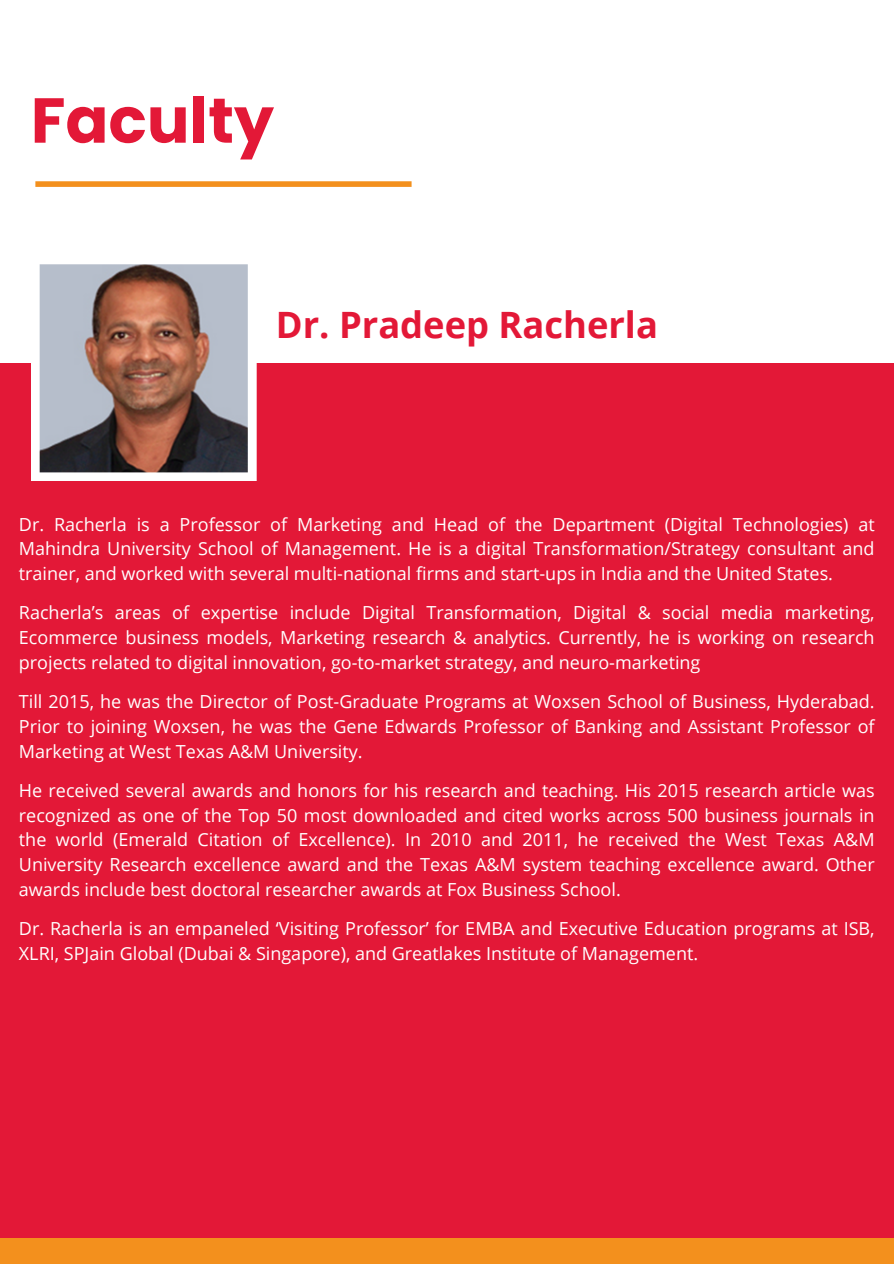
<style>
.page{position:relative;width:894px;height:1264px;background:#fff}
.page>*{position:absolute;margin:0;border:0;box-sizing:border-box;transform-origin:0 0}
.t1{font:700 63.3px "Poppins";color:#e31837}
.t2{font:700 36.3px "Open Sans";color:#e31837}
.t3{font:18px/24.8px "Open Sans";color:#fff;text-align:justify}
</style>
<div class="page">
<div style="left:0;top:1237px;width:893px;height:26px;background:#f3901d"></div>
<div style="left:0;top:364px;width:893px;height:873px;background:#e31837"></div>
<svg style="left:31px;top:264px;width:225px;height:217px;background:#9d8987"></svg>
<div style="left:35px;top:181px;width:376px;height:6px;background:#f3901d"></div>
<h1 class="t1" style="left:31px;top:76px;width:245px">Faculty</h1>
<h2 class="t2" style="left:276px;top:300px;width:383px">Dr. Pradeep Racherla</h2>
<p class="t3" style="left:19px;top:511px;width:857px">Dr. Racherla is a Professor of Marketing and Head of the Department (Digital Technologies) at Mahindra University School of Management. He is a digital Transformation/Strategy consultant and trainer, and worked with several multi-national firms and start-ups in India and the United States.</p>
<p class="t3" style="left:19px;top:600px;width:857px">Racherla’s areas of expertise include Digital Transformation, Digital &amp; social media marketing, Ecommerce business models, Marketing research &amp; analytics. Currently, he is working on research projects related to digital innovation, go-to-market strategy, and neuro-marketing</p>
<p class="t3" style="left:19px;top:688px;width:857px">Till 2015, he was the Director of Post-Graduate Programs at Woxsen School of Business, Hyderabad.<br>Prior to joining Woxsen, he was the Gene Edwards Professor of Banking and Assistant Professor of Marketing at West Texas A&amp;M University.</p>
<p class="t3" style="left:19px;top:777px;width:857px">He received several awards and honors for his research and teaching. His 2015 research article was recognized as one of the Top 50 most downloaded and cited works across 500 business journals in the world (Emerald Citation of Excellence). In 2010 and 2011, he received the West Texas A&amp;M University Research excellence award and the Texas A&amp;M system teaching excellence award. Other awards include best doctoral researcher awards at Fox Business School.</p>
<p class="t3" style="left:19px;top:915px;width:857px">Dr. Racherla is an empaneled ‘Visiting Professor’ for EMBA and Executive Education programs at ISB,<br>XLRI, SPJain Global (Dubai &amp; Singapore), and Greatlakes Institute of Management.</p>
</div>
